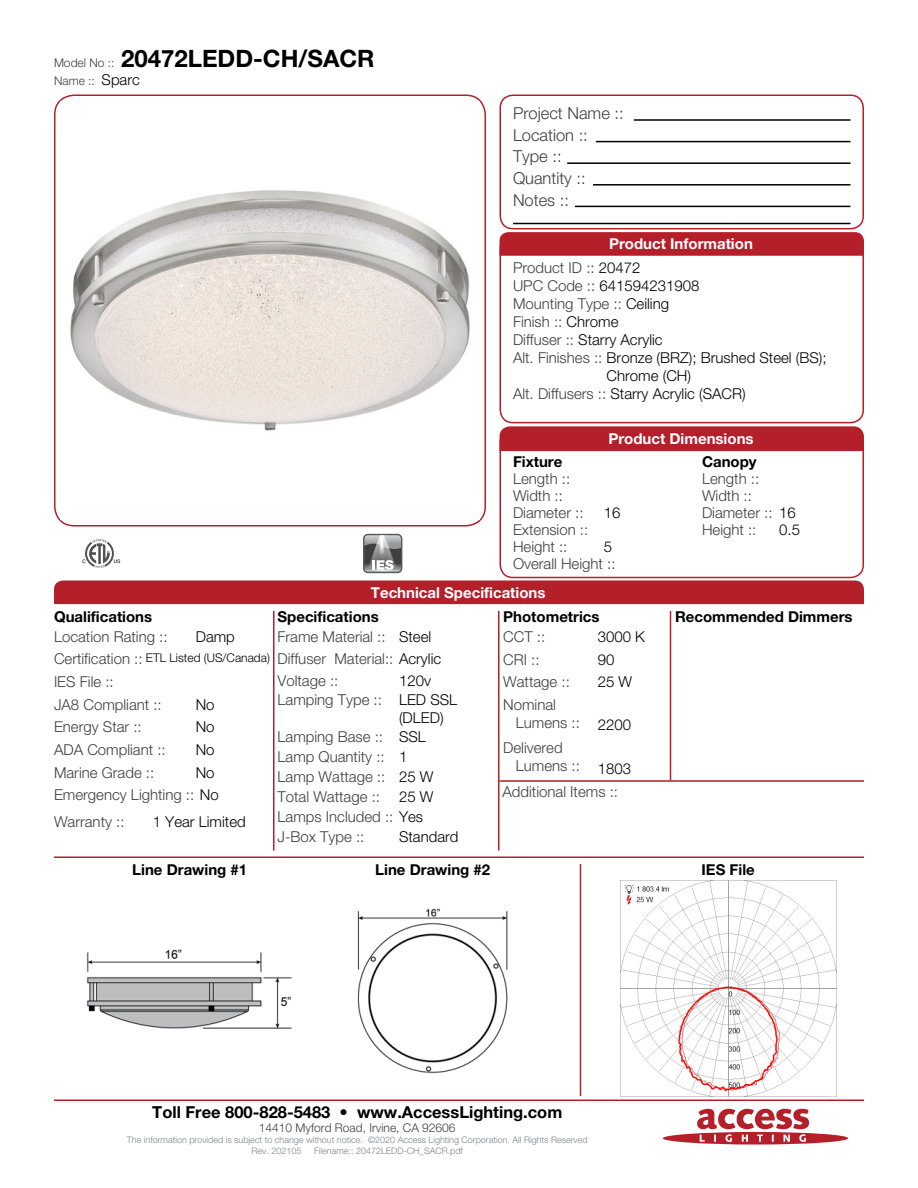
<style>
.page{position:relative;width:918px;height:1188px;background:#fff}
.page>*{position:absolute;margin:0;border:0;box-sizing:border-box;transform-origin:0 0}
.t1{font:700 24px "Helvetica Neue LT Std";color:#000001}
.Left_Justify{font:300 16.5px "Helvetica Neue LT Std";color:#3e3e3f}
.t2{font:700 16.5px "Helvetica Neue LT Std";color:#000001}
.Left_Justify-2{font:300 15px/18px "Helvetica Neue LT Std";color:#3e3e3f}
.Left_Justify-3{font:300 15px/18px "Helvetica Neue LT Std";color:#000001}
.Left_Justify-4{font:700 15px "Helvetica Neue LT Std";color:#000001}
.t3{font:700 15px "Helvetica Neue LT Std";color:#fff}
.t4{font:300 12px "Helvetica Neue LT Std";color:#3e3e3f}
.Left_Justify-5{font:300 12px "Helvetica Neue LT Std";color:#000001}
.t5{font:300 9px "Helvetica Neue LT Std";color:#808285}
.s1{font-weight:300;font-size:12px;color:#3e3e3f}
.s2{font-size:15px;color:#000001}
.s3{color:#000001}
.s4{color:#3e3e3f}
</style>
<div class="page">
<svg style="left:663px;top:1109px;width:185px;height:36px"></svg>
<div style="left:499px;top:94px;width:365px;height:135px;border:2px solid #b41f2a;border-radius:13px"></div>
<div style="left:499px;top:235px;width:365px;height:188px;border:2px solid #b41f2a;border-radius:13px"></div>
<div style="left:499px;top:430px;width:365px;height:148px;border:2px solid #b41f2a;border-radius:13px"></div>
<hr style="left:634px;top:119px;width:217px;height:2px;background:#000001">
<hr style="left:596px;top:141px;width:254px;height:1px;background:#000001">
<hr style="left:593px;top:184px;width:258px;height:2px;background:#000001">
<hr style="left:567px;top:162px;width:283px;height:2px;background:#000001">
<hr style="left:575px;top:206px;width:275px;height:1px;background:#000001">
<hr style="left:513px;top:223px;width:337px;height:1px;background:#000001">
<svg style="left:500px;top:232px;width:364px;height:24px;background:#b5232d"></svg>
<div style="left:500px;top:426px;width:364px;height:25px;background:#b41f2a"></div>
<div style="left:54px;top:580px;width:810px;height:24px;background:#b41f2a"></div>
<hr style="left:54px;top:856px;width:810px;height:2px;background:#b41f2a">
<hr style="left:54px;top:1100px;width:810px;height:1px;background:#b41f2a">
<hr style="left:670px;top:611px;width:1px;height:170px;background:#b41f2a">
<hr style="left:580px;top:864px;width:1px;height:232px;background:#b41f2a">
<hr style="left:498px;top:611px;width:2px;height:239px;background:#b41f2a">
<hr style="left:273px;top:611px;width:1px;height:239px;background:#b41f2a">
<div style="left:54px;top:94px;width:432px;height:432px;border:2px solid #b41f2a;border-radius:20px"></div>
<hr style="left:500px;top:780px;width:364px;height:2px;background:#b41f2a">
<img style="left:61px;top:190px;width:418px;height:330px">
<svg style="left:82px;top:539px;width:38px;height:29px"></svg>
<div style="left:363px;top:534px;width:39px;height:39px;border:1px solid #57585a;border-radius:4px"></div>
<svg style="left:363px;top:535px;width:40px;height:37px"></svg>
<img style="left:86px;top:949px;width:206px;height:80px">
<img style="left:357px;top:908px;width:151px;height:166px">
<img style="left:620px;top:881px;width:216px;height:216px">
<p class="t1" style="left:54px;top:44px;width:322px"><span class="s1">Model No ::</span> 20472LEDD-CH/SACR</p>
<p class="t4" style="left:54px;top:73px;width:87px">Name :: <span class="s2">Sparc</span></p>
<p class="Left_Justify" style="left:513px;top:103px;width:112px">Project Name ::</p>
<p class="Left_Justify" style="left:513px;top:125px;width:76px">Location ::</p>
<p class="Left_Justify" style="left:513px;top:146px;width:50px">Type ::</p>
<p class="Left_Justify" style="left:513px;top:168px;width:74px">Quantity ::</p>
<p class="Left_Justify" style="left:513px;top:190px;width:57px">Notes ::</p>
<p class="t3" style="left:609px;top:235px;width:145px">Product Information</p>
<p class="Left_Justify-2" style="left:513px;top:259px;width:129px">Product ID :: <span class="s3">20472</span></p>
<p class="Left_Justify-3" style="left:513px;top:277px;width:188px"><span class="s4">UPC Code ::</span> 641594231908</p>
<p class="Left_Justify-2" style="left:513px;top:295px;width:158px">Mounting Type :: <span class="s3">Ceiling</span></p>
<p class="Left_Justify-2" style="left:513px;top:313px;width:107px">Finish :: <span class="s3">Chrome</span></p>
<p class="Left_Justify-3" style="left:513px;top:331px;width:151px"><span class="s4">Diffuser ::</span> Starry Acrylic</p>
<p class="Left_Justify-3" style="left:607px;top:349px;width:222px;text-indent:-94px"><span class="s4">Alt. Finishes ::</span> Bronze (BRZ); Brushed Steel (BS);<br>Chrome (CH)</p>
<p class="Left_Justify-3" style="left:513px;top:385px;width:234px"><span class="s4">Alt. Diffusers ::</span> Starry Acrylic (SACR)</p>
<p class="t3" style="left:608px;top:429px;width:147px">Product Dimensions</p>
<p class="Left_Justify-4" style="left:513px;top:453px;width:51px">Fixture</p>
<p class="Left_Justify-4" style="left:702px;top:453px;width:56px">Canopy</p>
<p class="Left_Justify-2" style="left:513px;top:470px;width:59px">Length ::</p>
<p class="Left_Justify-2" style="left:702px;top:470px;width:59px">Length ::</p>
<p class="Left_Justify-2" style="left:513px;top:487px;width:51px">Width ::</p>
<p class="Left_Justify-2" style="left:513px;top:537px;width:56px">Height ::</p>
<p class="Left_Justify-3" style="left:604px;top:537px;width:10px">5</p>
<p class="Left_Justify-2" style="left:702px;top:487px;width:51px">Width ::</p>
<p class="Left_Justify-2" style="left:513px;top:503px;width:72px">Diameter ::</p>
<p class="Left_Justify-2" style="left:513px;top:520px;width:77px">Extension ::</p>
<p class="Left_Justify-3" style="left:604px;top:503px;width:18px">16</p>
<p class="Left_Justify-2" style="left:702px;top:503px;width:95px">Diameter :: <span class="s3">16</span></p>
<p class="Left_Justify-3" style="left:779px;top:520px;width:22px">0.5</p>
<p class="Left_Justify-2" style="left:702px;top:520px;width:56px">Height ::</p>
<p class="Left_Justify-2" style="left:513px;top:554px;width:104px">Overall Height ::</p>
<p class="t3" style="left:371px;top:583px;width:176px">Technical Specifications</p>
<p class="Left_Justify-4" style="left:54px;top:607px;width:100px">Qualifications</p>
<p class="Left_Justify-4" style="left:503px;top:607px;width:98px">Photometrics</p>
<p class="Left_Justify-4" style="left:675px;top:607px;width:179px">Recommended Dimmers</p>
<p class="Left_Justify-4" style="left:278px;top:607px;width:103px">Specifications</p>
<p class="Left_Justify-3" style="left:399px;top:627px;width:34px">Steel</p>
<p class="Left_Justify-3" style="left:399px;top:671px;width:33px">120v</p>
<p class="Left_Justify-2" style="left:54px;top:627px;width:115px">Location Rating ::</p>
<p class="Left_Justify-2" style="left:503px;top:627px;width:43px">CCT ::</p>
<p class="Left_Justify-2" style="left:503px;top:650px;width:38px">CRI ::</p>
<p class="Left_Justify-2" style="left:503px;top:673px;width:68px">Wattage ::</p>
<p class="Left_Justify-2" style="left:516px;top:695px;width:66px;text-indent:-13px">Nominal<br>Lumens ::</p>
<p class="Left_Justify-2" style="left:516px;top:738px;width:66px;text-indent:-13px">Delivered<br>Lumens ::</p>
<p class="Left_Justify-3" style="left:196px;top:627px;width:41px">Damp</p>
<p class="Left_Justify-3" style="left:598px;top:627px;width:49px">3000 K</p>
<p class="Left_Justify-3" style="left:598px;top:650px;width:18px">90</p>
<p class="Left_Justify-3" style="left:598px;top:673px;width:36px">25 W</p>
<p class="Left_Justify-3" style="left:598px;top:716px;width:35px">2200</p>
<p class="Left_Justify-3" style="left:598px;top:759px;width:35px">1803</p>
<p class="Left_Justify-2" style="left:278px;top:627px;width:110px">Frame Material ::</p>
<p class="Left_Justify-2" style="left:278px;top:671px;width:62px">Voltage ::</p>
<p class="Left_Justify-2" style="left:54px;top:650px;width:90px">Certification ::</p>
<p class="Left_Justify-2" style="left:54px;top:695px;width:109px">JA8 Compliant ::</p>
<p class="Left_Justify-5" style="left:146px;top:651px;width:126px">ETL Listed (US/Canada)</p>
<p class="Left_Justify-3" style="left:196px;top:695px;width:20px">No</p>
<p class="Left_Justify-3" style="left:196px;top:718px;width:20px">No</p>
<p class="Left_Justify-3" style="left:196px;top:740px;width:20px">No</p>
<p class="Left_Justify-3" style="left:196px;top:763px;width:20px">No</p>
<p class="Left_Justify-2" style="left:278px;top:650px;width:165px">Diffuser Material:: <span class="s3">Acrylic</span></p>
<p class="Left_Justify-2" style="left:278px;top:691px;width:106px">Lamping Type ::</p>
<p class="Left_Justify-2" style="left:278px;top:727px;width:107px">Lamping Base ::</p>
<p class="Left_Justify-2" style="left:278px;top:747px;width:109px">Lamp Quantity ::</p>
<p class="Left_Justify-2" style="left:278px;top:767px;width:109px">Lamp Wattage ::</p>
<p class="Left_Justify-2" style="left:278px;top:787px;width:104px">Total Wattage ::</p>
<p class="Left_Justify-2" style="left:278px;top:808px;width:147px">Lamps Included :: <span class="s3">Yes</span></p>
<p class="Left_Justify-2" style="left:278px;top:828px;width:88px">J-Box Type ::</p>
<p class="Left_Justify-2" style="left:54px;top:673px;width:61px">IES File ::</p>
<p class="Left_Justify-2" style="left:54px;top:718px;width:89px">Energy Star ::</p>
<p class="Left_Justify-2" style="left:54px;top:740px;width:113px">ADA Compliant ::</p>
<p class="Left_Justify-2" style="left:54px;top:763px;width:102px">Marine Grade ::</p>
<p class="Left_Justify-2" style="left:54px;top:786px;width:166px">Emergency Lighting :: <span class="s3">No</span></p>
<p class="Left_Justify-3" style="left:399px;top:691px;width:60px">LED SSL (DLED)</p>
<p class="Left_Justify-3" style="left:399px;top:727px;width:28px">SSL</p>
<p class="Left_Justify-3" style="left:399px;top:747px;width:10px">1</p>
<p class="Left_Justify-3" style="left:399px;top:767px;width:36px">25 W</p>
<p class="Left_Justify-3" style="left:399px;top:787px;width:36px">25 W</p>
<p class="Left_Justify-2" style="left:502px;top:782px;width:117px">Additional Items ::</p>
<p class="Left_Justify-2" style="left:54px;top:813px;width:72px">Warranty ::</p>
<p class="Left_Justify-3" style="left:153px;top:813px;width:95px">1 Year Limited</p>
<p class="Left_Justify-3" style="left:399px;top:828px;width:61px">Standard</p>
<p class="Left_Justify-4" style="left:132px;top:860px;width:116px">Line Drawing #1</p>
<p class="Left_Justify-4" style="left:375px;top:860px;width:116px">Line Drawing #2</p>
<p class="Left_Justify-4" style="left:702px;top:860px;width:55px">IES File</p>
<p class="t2" style="left:152px;top:1101px;width:412px">Toll Free 800-828-5483 • www.AccessLighting.com</p>
<p class="t4" style="left:259px;top:1120px;width:198px">14410 Myford Road, Irvine, CA 92606</p>
<p class="t5" style="left:127px;top:1134px;width:462px">The information provided is subject to change without notice. ©2020 Access Lighting Corporation. All Rights Reserved</p>
<p class="t5" style="left:252px;top:1145px;width:51px">Rev. 202105</p>
<p class="t5" style="left:314px;top:1145px;width:150px">Filename:: 20472LEDD-CH_SACR.pdf</p>
</div>
